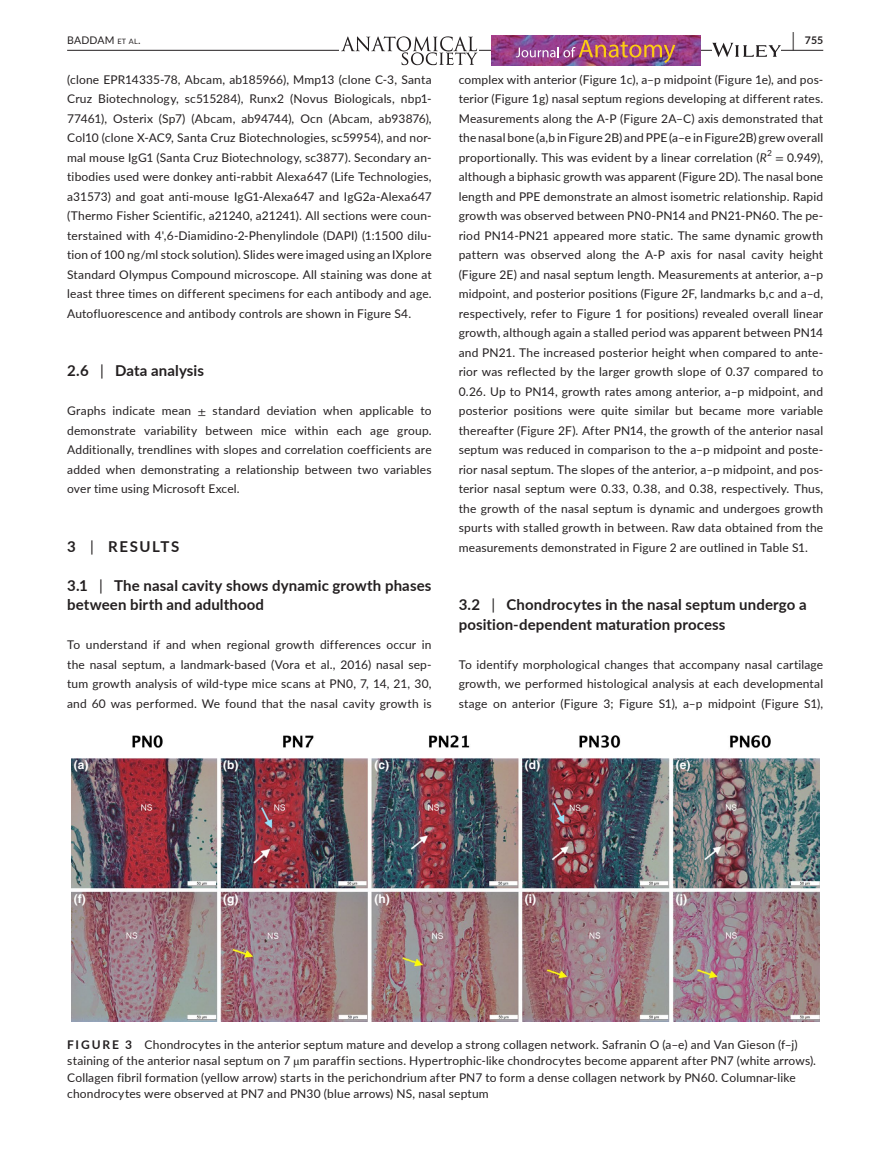
<style>
.page{position:relative;width:893px;height:1174px;background:#fff}
.page>*{position:absolute;margin:0;border:0;box-sizing:border-box;transform-origin:0 0}
.t1{font:700 19.5px "Lato";color:#231f20;scale:.48 1}
.t2{font:700 15px/19.5px "Lato";letter-spacing:.01em;color:#231f20}
.t3{font:700 15px "Lato";letter-spacing:.105em;color:#231f20}
.t4{font:12px/19.5px "Lato";letter-spacing:.015em;color:#231f20;text-align:justify}
.t5{font:700 12px "Helvetica";color:#fff}
.t6{font:10.5px "Lato";letter-spacing:.02em;color:#231f20}
.t7{font:700 10.5px "Lato";color:#231f20}
.t8{font:8.4px "Lato";color:#231f20}
.s1{font-size:7.35px}
.s2{font-style:italic}
.s3{font-family:"STIX"}
.s4{font-weight:400}
.s5{font-weight:700}
</style>
<div class="page">
<hr style="left:67px;top:50px;width:756px;height:1px;background:#231f20">
<img style="left:339px;top:36px;width:139px;height:29px">
<img style="left:491px;top:35px;width:209px;height:30px">
<img style="left:516px;top:40px;width:159px;height:23px">
<svg style="left:712px;top:43px;width:69px;height:14px"></svg>
<img style="left:71px;top:735px;width:748px;height:286px">
<h1 class="t1" style="left:792px;top:25px;width:7px">|</h1>
<p class="t6" style="left:67px;top:33px;width:75px">BADDAM <span class="s1">et al</span>.</p>
<p class="t7" style="left:805px;top:33px;width:20px">755</p>
<p class="t4" style="left:67px;top:69px;width:366px">(clone EPR14335-78, Abcam, ab185966), Mmp13 (clone C-3, Santa Cruz Biotechnology, sc515284), Runx2 (Novus Biologicals, nbp1- 77461), Osterix (Sp7) (Abcam, ab94744), Ocn (Abcam, ab93876), Col10 (clone X-AC9, Santa Cruz Biotechnologies, sc59954), and nor&shy;mal mouse IgG1 (Santa Cruz Biotechnology, sc3877). Secondary an&shy;tibodies used were donkey anti-rabbit Alexa647 (Life Technologies, a31573) and goat anti-mouse IgG1-Alexa647 and IgG2a-Alexa647 (Thermo Fisher Scientific, a21240, a21241). All sections were coun&shy;terstained with 4',6-Diamidino-2-Phenylindole (DAPI) (1:1500 dilu&shy;tion of 100 ng/ml stock solution). Slides were imaged using an IXplore Standard Olympus Compound microscope. All staining was done at least three times on different specimens for each antibody and age.<br>Autofluorescence and antibody controls are shown in Figure S4.</p>
<p class="t4" style="left:459px;top:69px;width:366px">complex with anterior (Figure 1c), a–p midpoint (Figure 1e), and pos&shy;terior (Figure 1g) nasal septum regions developing at different rates.<br>Measurements along the A-P (Figure 2A–C) axis demonstrated that the nasal bone (a,b in Figure 2B) and PPE (a–e in Figure2B) grew overall proportionally. This was evident by a linear correlation (<span class="s2">R</span></p>
<p class="t8" style="left:767px;top:147px;width:6px">2</p>
<p class="t4" style="left:459px;top:147px;width:366px;text-indent:317px"><span class="s3">=</span> 0.949), although a biphasic growth was apparent (Figure 2D). The nasal bone length and PPE demonstrate an almost isometric relationship. Rapid growth was observed between PN0-PN14 and PN21-PN60. The pe&shy;riod PN14-PN21 appeared more static. The same dynamic growth pattern was observed along the A-P axis for nasal cavity height (Figure 2E) and nasal septum length. Measurements at anterior, a–p midpoint, and posterior positions (Figure 2F, landmarks b,c and a–d, respectively, refer to Figure 1 for positions) revealed overall linear growth, although again a stalled period was apparent between PN14 and PN21. The increased posterior height when compared to ante&shy;rior was reflected by the larger growth slope of 0.37 compared to 0.26. Up to PN14, growth rates among anterior, a–p midpoint, and posterior positions were quite similar but became more variable thereafter (Figure 2F). After PN14, the growth of the anterior nasal septum was reduced in comparison to the a–p midpoint and poste&shy;rior nasal septum. The slopes of the anterior, a–p midpoint, and pos&shy;terior nasal septum were 0.33, 0.38, and 0.38, respectively. Thus, the growth of the nasal septum is dynamic and undergoes growth spurts with stalled growth in between. Raw data obtained from the measurements demonstrated in Figure 2 are outlined in Table S1.</p>
<p class="t2" style="left:67px;top:360px;width:138px">2.6 <span class="s4">|</span> Data analysis</p>
<p class="t4" style="left:67px;top:401px;width:366px">Graphs indicate mean <span class="s3">±</span> standard deviation when applicable to demonstrate variability between mice within each age group.<br>Additionally, trendlines with slopes and correlation coefficients are added when demonstrating a relationship between two variables over time using Microsoft Excel.</p>
<p class="t3" style="left:67px;top:535px;width:114px">3 <span class="s4">|</span> RESULTS</p>
<p class="t2" style="left:67px;top:575px;width:366px">3.1 <span class="s4">|</span> The nasal cavity shows dynamic growth phases between birth and adulthood</p>
<p class="t4" style="left:67px;top:635px;width:366px">To understand if and when regional growth differences occur in the nasal septum, a landmark-based (Vora et al., 2016) nasal sep&shy;tum growth analysis of wild-type mice scans at PN0, 7, 14, 21, 30, and 60 was performed. We found that the nasal cavity growth is</p>
<p class="t2" style="left:459px;top:594px;width:349px">3.2 <span class="s4">|</span> Chondrocytes in the nasal septum undergo a position-dependent maturation process</p>
<p class="t4" style="left:459px;top:654px;width:366px">To identify morphological changes that accompany nasal cartilage growth, we performed histological analysis at each developmental stage on anterior (Figure 3; Figure S1), a–p midpoint (Figure S1),</p>
<p class="t5" style="left:74px;top:757px;width:16px">(a)</p>
<p class="t5" style="left:223px;top:757px;width:17px">(b)</p>
<p class="t5" style="left:374px;top:757px;width:16px">(c)</p>
<p class="t5" style="left:525px;top:757px;width:17px">(d)</p>
<p class="t5" style="left:676px;top:757px;width:16px">(e)</p>
<p class="t5" style="left:74px;top:891px;width:13px">(f)</p>
<p class="t5" style="left:223px;top:891px;width:17px">(g)</p>
<p class="t5" style="left:374px;top:891px;width:17px">(h)</p>
<p class="t5" style="left:525px;top:891px;width:13px">(i)</p>
<p class="t5" style="left:676px;top:891px;width:13px">(j)</p>
<p class="t4" style="left:67px;top:1035px;width:750px;line-height:16.5px;text-align:left"><span class="s5">FIGURE 3</span> Chondrocytes in the anterior septum mature and develop a strong collagen network. Safranin O (a–e) and Van Gieson (f–j) staining of the anterior nasal septum on 7 <span class="s3">µ</span>m paraffin sections. Hypertrophic-like chondrocytes become apparent after PN7 (white arrows).<br>Collagen fibril formation (yellow arrow) starts in the perichondrium after PN7 to form a dense collagen network by PN60. Columnar-like chondrocytes were observed at PN7 and PN30 (blue arrows) NS, nasal septum</p>
</div>
